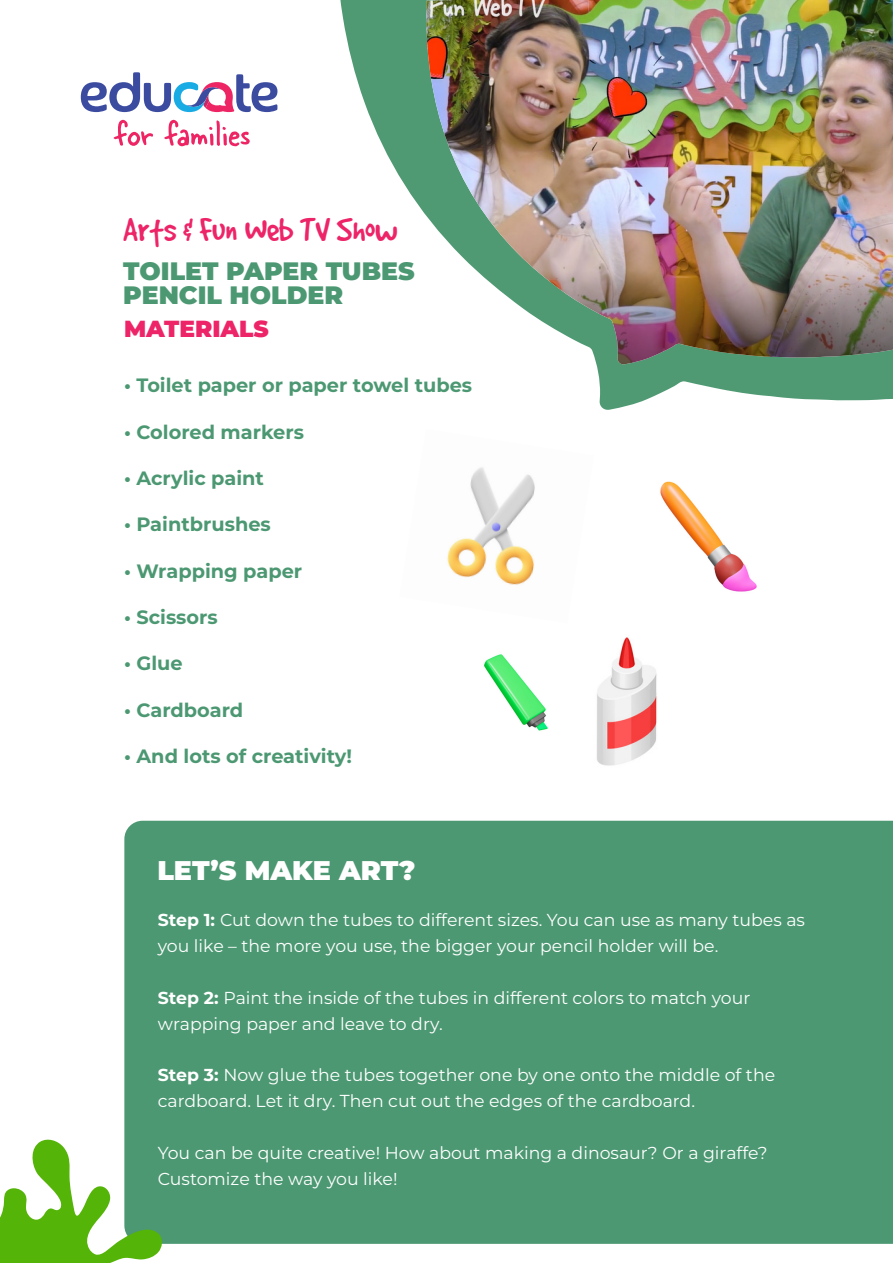
<style>
.page{position:relative;width:893px;height:1263px;background:#fff}
.page>*{position:absolute;margin:0;border:0;box-sizing:border-box;transform-origin:0 0}
.t1{font:36px "Good Dog Plain";color:#ed2468}
.t2{font:900 27px "Montserrat";color:#fff}
.t3{font:900 25.2px/24px "Montserrat";color:#4c9872}
.t4{font:900 23.25px "Montserrat";color:#ed2468}
.t5{font:700 19.35px "Montserrat";color:#4c9872}
.t6{font:17.25px/26px "Montserrat";color:#fff}
.s1{font-weight:700}
</style>
<div class="page">
<div style="left:124px;top:821px;width:769px;height:423px;background:#4c9872"></div>
<svg style="left:340px;top:0;width:553px;height:410px"></svg>
<svg style="left:0;top:1137px;width:163px;height:126px"></svg>
<svg style="left:81px;top:72px;width:196px;height:40px"></svg>
<svg style="left:114px;top:120px;width:39px;height:26px"></svg>
<svg style="left:164px;top:120px;width:86px;height:26px"></svg>
<img style="left:426px;top:0;width:467px;height:365px">
<img style="left:447px;top:467px;width:88px;height:118px">
<img style="left:597px;top:637px;width:60px;height:129px">
<img style="left:660px;top:481px;width:97px;height:111px">
<img style="left:484px;top:654px;width:64px;height:77px">
<p class="t1" style="left:123px;top:212px;width:275px">Arts &amp; Fun Web TV Show</p>
<p class="t3" style="left:123px;top:258px;width:293px">TOILET PAPER TUBES<br>PENCIL HOLDER</p>
<p class="t4" style="left:124px;top:311px;width:146px">MATERIALS</p>
<p class="t5" style="left:124px;top:371px;width:350px">• Toilet paper or paper towel tubes</p>
<p class="t5" style="left:124px;top:418px;width:181px">• Colored markers</p>
<p class="t5" style="left:124px;top:464px;width:141px">• Acrylic paint</p>
<p class="t5" style="left:124px;top:510px;width:148px">• Paintbrushes</p>
<p class="t5" style="left:124px;top:557px;width:180px">• Wrapping paper</p>
<p class="t5" style="left:124px;top:603px;width:95px">• Scissors</p>
<p class="t5" style="left:124px;top:649px;width:60px">• Glue</p>
<p class="t5" style="left:124px;top:696px;width:121px">• Cardboard</p>
<p class="t5" style="left:124px;top:742px;width:230px">• And lots of creativity!</p>
<p class="t2" style="left:157px;top:850px;width:260px">LET’S MAKE ART?</p>
<p class="t6" style="left:158px;top:906px;width:649px"><span class="s1">Step 1:</span> Cut down the tubes to different sizes. You can use as many tubes as you like – the more you use, the bigger your pencil holder will be.</p>
<p class="t6" style="left:158px;top:984px;width:594px"><span class="s1">Step 2:</span> Paint the inside of the tubes in different colors to match your wrapping paper and leave to dry.</p>
<p class="t6" style="left:158px;top:1062px;width:619px"><span class="s1">Step 3:</span> Now glue the tubes together one by one onto the middle of the cardboard. Let it dry. Then cut out the edges of the cardboard.</p>
<p class="t6" style="left:158px;top:1140px;width:611px">You can be quite creative! How about making a dinosaur? Or a giraffe?<br>Customize the way you like!</p>
</div>
